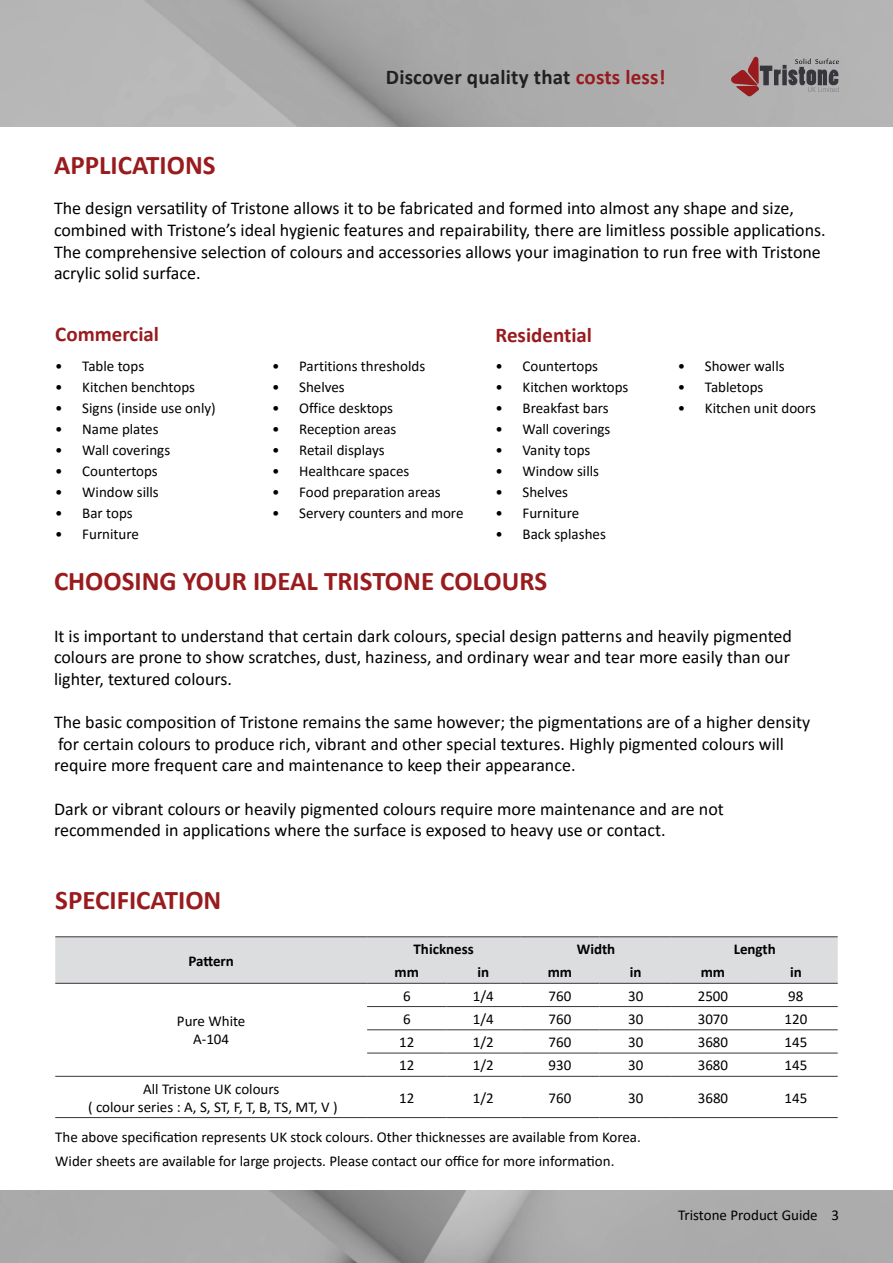
<style>
.page{position:relative;width:893px;height:1263px;background:#fff}
.page>*{position:absolute;margin:0;border:0;box-sizing:border-box;transform-origin:0 0}
.t1{font:700 27px "Calibri";color:#991b1e}
.t2{font:700 21px "Calibri";letter-spacing:.01em;color:#221f20}
.t3{font:700 21px "Calibri";color:#991b1e}
.t4{font:18px/21.6px "Calibri";color:#000}
.t5{font:15px/18px "Calibri";color:#000;text-align:center}
.t6{font:700 15px "Calibri";color:#000}
.s1{color:#981b1e}
</style>
<div class="page">
<img style="left:0;top:1191px;width:893px;height:72px">
<svg style="left:730px;top:56px;width:109px;height:41px;background:#938385"></svg>
<div style="left:55px;top:937px;width:783px;height:46px;background:#dcddde"></div>
<hr style="left:367px;top:960px;width:79px;height:1px;background:#dcddde">
<hr style="left:446px;top:960px;width:74px;height:1px;background:#dcddde">
<hr style="left:520px;top:960px;width:80px;height:1px;background:#dcddde">
<hr style="left:600px;top:960px;width:72px;height:1px;background:#dcddde">
<hr style="left:672px;top:960px;width:82px;height:1px;background:#dcddde">
<hr style="left:754px;top:960px;width:84px;height:1px;background:#dcddde">
<hr style="left:367px;top:1006px;width:79px;height:1px;background:#38363d">
<hr style="left:446px;top:1006px;width:74px;height:1px;background:#38363d">
<hr style="left:520px;top:1006px;width:80px;height:1px;background:#38363d">
<hr style="left:600px;top:1006px;width:72px;height:1px;background:#38363d">
<hr style="left:672px;top:1006px;width:82px;height:1px;background:#38363d">
<hr style="left:754px;top:1006px;width:84px;height:1px;background:#38363d">
<hr style="left:367px;top:1029px;width:79px;height:1px;background:#38363d">
<hr style="left:446px;top:1029px;width:74px;height:1px;background:#38363d">
<hr style="left:520px;top:1029px;width:80px;height:1px;background:#38363d">
<hr style="left:600px;top:1029px;width:72px;height:1px;background:#38363d">
<hr style="left:672px;top:1029px;width:82px;height:1px;background:#38363d">
<hr style="left:754px;top:1029px;width:84px;height:1px;background:#38363d">
<hr style="left:367px;top:1053px;width:79px;height:1px;background:#38363d">
<hr style="left:446px;top:1053px;width:74px;height:1px;background:#38363d">
<hr style="left:520px;top:1053px;width:80px;height:1px;background:#38363d">
<hr style="left:600px;top:1053px;width:72px;height:1px;background:#38363d">
<hr style="left:672px;top:1053px;width:82px;height:1px;background:#38363d">
<hr style="left:754px;top:1053px;width:84px;height:1px;background:#38363d">
<hr style="left:367px;top:1117px;width:79px;height:1px;background:#38363d">
<hr style="left:446px;top:1117px;width:74px;height:1px;background:#38363d">
<hr style="left:520px;top:1117px;width:80px;height:1px;background:#38363d">
<hr style="left:600px;top:1117px;width:72px;height:1px;background:#38363d">
<hr style="left:672px;top:1117px;width:82px;height:1px;background:#38363d">
<hr style="left:754px;top:1117px;width:84px;height:1px;background:#38363d">
<hr style="left:55px;top:1117px;width:312px;height:1px;background:#38363d">
<hr style="left:55px;top:983px;width:312px;height:1px;background:#38363d">
<hr style="left:367px;top:983px;width:79px;height:1px;background:#38363d">
<hr style="left:446px;top:983px;width:74px;height:1px;background:#38363d">
<hr style="left:520px;top:983px;width:80px;height:1px;background:#38363d">
<hr style="left:600px;top:983px;width:72px;height:1px;background:#38363d">
<hr style="left:672px;top:983px;width:82px;height:1px;background:#38363d">
<hr style="left:754px;top:983px;width:84px;height:1px;background:#38363d">
<hr style="left:55px;top:936px;width:312px;height:1px;background:#38363d">
<hr style="left:367px;top:936px;width:79px;height:1px;background:#38363d">
<hr style="left:446px;top:936px;width:74px;height:1px;background:#38363d">
<hr style="left:520px;top:936px;width:80px;height:1px;background:#38363d">
<hr style="left:600px;top:936px;width:72px;height:1px;background:#38363d">
<hr style="left:672px;top:936px;width:82px;height:1px;background:#38363d">
<hr style="left:754px;top:936px;width:84px;height:1px;background:#38363d">
<hr style="left:55px;top:1076px;width:312px;height:1px;background:#38363d">
<hr style="left:367px;top:1076px;width:79px;height:1px;background:#38363d">
<hr style="left:446px;top:1076px;width:74px;height:1px;background:#38363d">
<hr style="left:520px;top:1076px;width:80px;height:1px;background:#38363d">
<hr style="left:600px;top:1076px;width:72px;height:1px;background:#38363d">
<hr style="left:672px;top:1076px;width:82px;height:1px;background:#38363d">
<hr style="left:754px;top:1076px;width:84px;height:1px;background:#38363d">
<h1 class="t1" style="left:54px;top:146px;width:163px">APPLICATIONS</h1>
<p class="t2" style="left:386px;top:63px;width:281px">Discover quality that <span class="s1">costs less!</span></p>
<p class="t4" style="left:54px;top:197px;width:773px">The design versatility of Tristone allows it to be fabricated and formed into almost any shape and size, combined with Tristone’s ideal hygienic features and repairability, there are limitless possible applications.<br>The comprehensive selection of colours and accessories allows your imagination to run free with Tristone acrylic solid surface.</p>
<p class="t3" style="left:55px;top:319px;width:105px">Commercial</p>
<p class="t3" style="left:495px;top:320px;width:98px">Residential</p>
<p class="t5" style="left:55px;top:356px;width:90px">• Table tops</p>
<p class="t5" style="left:55px;top:377px;width:141px">• Kitchen benchtops</p>
<p class="t5" style="left:55px;top:398px;width:162px">• Signs (inside use only)</p>
<p class="t5" style="left:55px;top:419px;width:105px">• Name plates</p>
<p class="t5" style="left:55px;top:440px;width:116px">• Wall coverings</p>
<p class="t5" style="left:55px;top:461px;width:104px">• Countertops</p>
<p class="t5" style="left:55px;top:482px;width:105px">• Window sills</p>
<p class="t5" style="left:55px;top:503px;width:79px">• Bar tops</p>
<p class="t5" style="left:55px;top:524px;width:85px">• Furniture</p>
<p class="t5" style="left:272px;top:356px;width:155px">• Partitions thresholds</p>
<p class="t5" style="left:272px;top:377px;width:74px">• Shelves</p>
<p class="t5" style="left:272px;top:398px;width:122px">• Office desktops</p>
<p class="t5" style="left:272px;top:419px;width:126px">• Reception areas</p>
<p class="t5" style="left:272px;top:440px;width:114px">• Retail displays</p>
<p class="t5" style="left:272px;top:461px;width:139px">• Healthcare spaces</p>
<p class="t5" style="left:272px;top:482px;width:170px">• Food preparation areas</p>
<p class="t5" style="left:272px;top:503px;width:193px">• Servery counters and more</p>
<p class="t5" style="left:495px;top:356px;width:104px">• Countertops</p>
<p class="t5" style="left:495px;top:377px;width:134px">• Kitchen worktops</p>
<p class="t5" style="left:495px;top:398px;width:115px">• Breakfast bars</p>
<p class="t5" style="left:495px;top:419px;width:116px">• Wall coverings</p>
<p class="t5" style="left:495px;top:440px;width:96px">• Vanity tops</p>
<p class="t5" style="left:495px;top:461px;width:105px">• Window sills</p>
<p class="t5" style="left:495px;top:482px;width:74px">• Shelves</p>
<p class="t5" style="left:495px;top:503px;width:85px">• Furniture</p>
<p class="t5" style="left:495px;top:524px;width:112px">• Back splashes</p>
<h1 class="t1" style="left:54px;top:562px;width:495px">CHOOSING YOUR IDEAL TRISTONE COLOURS</h1>
<p class="t5" style="left:678px;top:356px;width:108px">• Shower walls</p>
<p class="t5" style="left:678px;top:377px;width:87px">• Tabletops</p>
<p class="t5" style="left:678px;top:398px;width:140px">• Kitchen unit doors</p>
<p class="t4" style="left:54px;top:624px;width:739px;text-align:justify">It is important to understand that certain dark colours, special design patterns and heavily pigmented colours are prone to show scratches, dust, haziness, and ordinary wear and tear more easily than our lighter, textured colours.</p>
<p class="t4" style="left:54px;top:711px;width:758px">The basic composition of Tristone remains the same however; the pigmentations are of a higher density for certain colours to produce rich, vibrant and other special textures. Highly pigmented colours will require more frequent care and maintenance to keep their appearance.</p>
<p class="t4" style="left:54px;top:797px;width:671px">Dark or vibrant colours or heavily pigmented colours require more maintenance and are not recommended in applications where the surface is exposed to heavy use or contact.</p>
<h1 class="t1" style="left:55px;top:881px;width:168px">SPECIFICATION</h1>
<p class="t6" style="left:188px;top:950px;width:47px">Pattern</p>
<p class="t5" style="left:177px;top:1012px;width:70px">Pure White<br>A-104</p>
<p class="t6" style="left:414px;top:938px;width:62px">Thickness</p>
<p class="t6" style="left:577px;top:938px;width:40px">Width</p>
<p class="t6" style="left:734px;top:938px;width:44px">Length</p>
<p class="t6" style="left:395px;top:962px;width:26px">mm</p>
<p class="t6" style="left:477px;top:962px;width:13px">in</p>
<p class="t6" style="left:548px;top:962px;width:26px">mm</p>
<p class="t6" style="left:630px;top:962px;width:13px">in</p>
<p class="t6" style="left:701px;top:962px;width:26px">mm</p>
<p class="t6" style="left:790px;top:962px;width:13px">in</p>
<p class="t5" style="left:403px;top:986px;width:9px">6</p>
<p class="t5" style="left:473px;top:986px;width:22px">1/4</p>
<p class="t5" style="left:548px;top:986px;width:24px">760</p>
<p class="t5" style="left:628px;top:986px;width:17px">30</p>
<p class="t5" style="left:698px;top:986px;width:32px">2500</p>
<p class="t5" style="left:788px;top:986px;width:17px">98</p>
<p class="t5" style="left:403px;top:1009px;width:9px">6</p>
<p class="t5" style="left:473px;top:1009px;width:22px">1/4</p>
<p class="t5" style="left:548px;top:1009px;width:24px">760</p>
<p class="t5" style="left:628px;top:1009px;width:17px">30</p>
<p class="t5" style="left:698px;top:1009px;width:32px">3070</p>
<p class="t5" style="left:784px;top:1009px;width:24px">120</p>
<p class="t5" style="left:399px;top:1033px;width:17px">12</p>
<p class="t5" style="left:473px;top:1033px;width:22px">1/2</p>
<p class="t5" style="left:548px;top:1033px;width:24px">760</p>
<p class="t5" style="left:628px;top:1033px;width:17px">30</p>
<p class="t5" style="left:698px;top:1033px;width:32px">3680</p>
<p class="t5" style="left:784px;top:1033px;width:24px">145</p>
<p class="t5" style="left:399px;top:1056px;width:17px">12</p>
<p class="t5" style="left:473px;top:1056px;width:22px">1/2</p>
<p class="t5" style="left:548px;top:1056px;width:24px">930</p>
<p class="t5" style="left:628px;top:1056px;width:17px">30</p>
<p class="t5" style="left:698px;top:1056px;width:32px">3680</p>
<p class="t5" style="left:784px;top:1056px;width:24px">145</p>
<p class="t5" style="left:88px;top:1079px;width:251px">All Tristone UK colours<br>( colour series : A, S, ST, F, T, B, TS, MT, V )</p>
<p class="t5" style="left:399px;top:1088px;width:17px">12</p>
<p class="t5" style="left:473px;top:1088px;width:22px">1/2</p>
<p class="t5" style="left:548px;top:1088px;width:24px">760</p>
<p class="t5" style="left:628px;top:1088px;width:17px">30</p>
<p class="t5" style="left:698px;top:1088px;width:32px">3680</p>
<p class="t5" style="left:784px;top:1088px;width:24px">145</p>
<p class="t5" style="left:55px;top:1125px;width:587px;line-height:23.7px;text-align:left">The above specification represents UK stock colours. Other thicknesses are available from Korea.<br>Wider sheets are available for large projects. Please contact our office for more information.</p>
<p class="t5" style="left:678px;top:1206px;width:162px">Tristone Product Guide 3</p>
</div>
